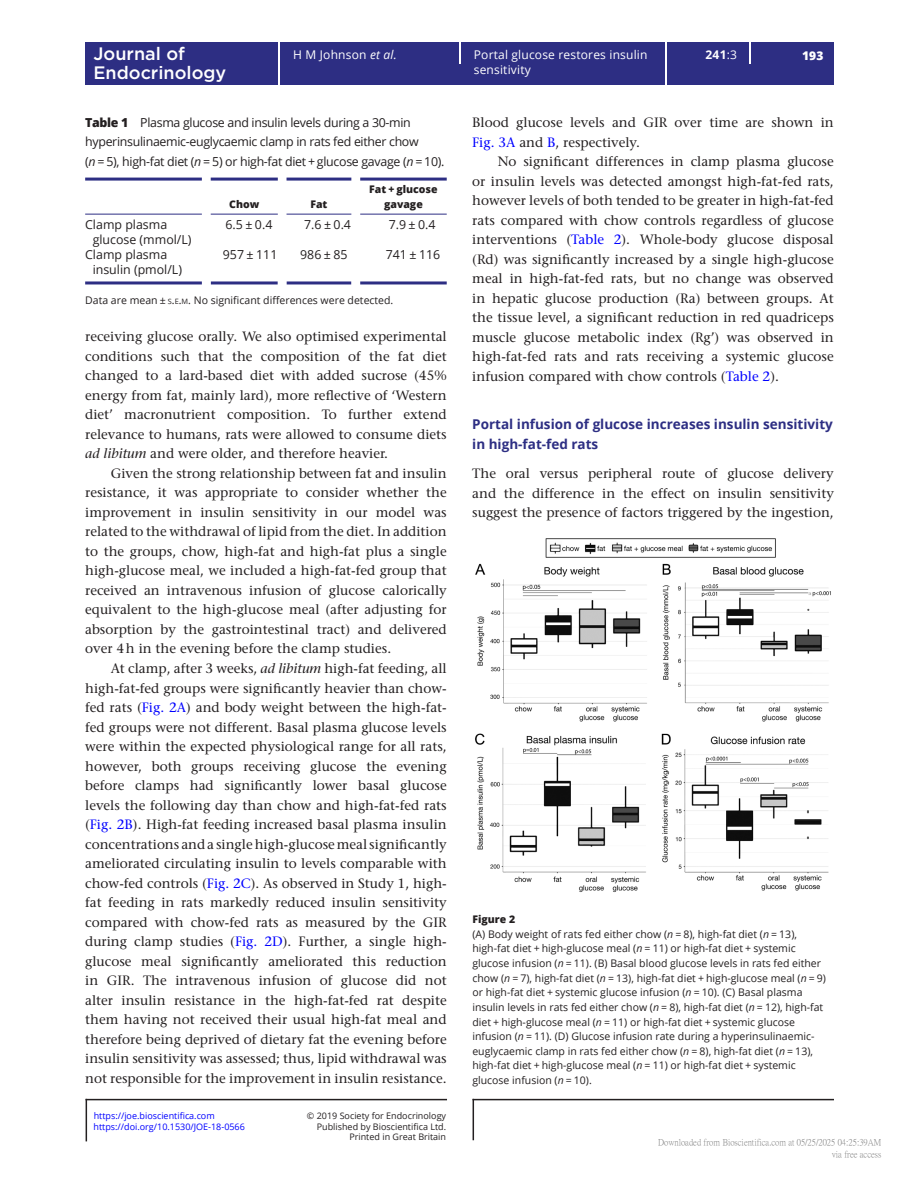
<style>
.page{position:relative;width:919px;height:1187px;background:#fff}
.page>*{position:absolute;margin:0;border:0;box-sizing:border-box;transform-origin:0 0}
.t1{font:500 18px "Gotham";color:#fff}
.TXI{font:500 13.5px/19.5px "Stone Serif Std";color:#231f20;text-align:justify}
.TXT{font:500 13.5px/19.5px "Stone Serif Std";color:#231f20;text-align:justify}
.t2{font:700 13.5px/19.5px "Open Sans";color:#2d2e83}
.TC{font:12.3px/19.5px "Open Sans";letter-spacing:-.025em;color:#231f20}
.TB{font:12.3px/14.7px "Open Sans";color:#231f20}
.TB_Bot_Rule{font:12.3px/14.7px "Open Sans";color:#231f20}
.t3{font:12px/14.7px "Open Sans";letter-spacing:.015em;color:#fff}
.t4{font:700 12px "Open Sans";color:#fff}
.t5{font:800 12px "Open Sans";color:#fff}
.FC{font:10.5px/14.7px "Open Sans";color:#231f20}
.TFN_F{font:10.5px "Open Sans";color:#231f20}
.TCH{font:800 10.5px/14.7px "Open Sans";color:#231f20;text-align:center}
.FC-2{font:800 10.5px "Open Sans";color:#231f20}
.t6{font:9px/11.2px "Open Sans";color:#231f20;text-align:right}
.t7{font:9px/12px "P Ming Li U";color:rgb(0 0 0/.5);text-align:right}
.t8{font:9px "Open Sans";color:#00f}
.s1{font-weight:400}
.s2{font-style:italic}
.s3{font-weight:800}
.s4{font-size:7.35px}
.s5{font-style:inherit}
.s6{color:#00f}
</style>
<div class="page">
<hr style="left:86px;top:1098px;width:361px;height:2px;background:#231f20">
<hr style="left:86px;top:1098px;width:1px;height:43px;background:#231f20">
<hr style="left:472px;top:1098px;width:361px;height:2px;background:#231f20">
<hr style="left:472px;top:1098px;width:2px;height:42px;background:#231f20">
<div style="left:85px;top:42px;width:748px;height:43px;background:#2d2e83"></div>
<hr style="left:278px;top:42px;width:1px;height:43px;background:#fff">
<hr style="left:665px;top:42px;width:1px;height:43px;background:#fff">
<svg style="left:459px;top:42px;width:1px;height:21px"></svg>
<svg style="left:749px;top:42px;width:1px;height:21px"></svg>
<hr style="left:85px;top:177px;width:117px;height:3px;background:#2d2e83">
<hr style="left:85px;top:214px;width:117px;height:1px;background:#2d2e83">
<hr style="left:211px;top:177px;width:67px;height:3px;background:#2d2e83">
<hr style="left:211px;top:214px;width:67px;height:1px;background:#2d2e83">
<hr style="left:286px;top:177px;width:65px;height:3px;background:#2d2e83">
<hr style="left:286px;top:214px;width:65px;height:1px;background:#2d2e83">
<hr style="left:360px;top:177px;width:86px;height:3px;background:#2d2e83">
<hr style="left:360px;top:214px;width:86px;height:1px;background:#2d2e83">
<hr style="left:85px;top:281px;width:117px;height:3px;background:#2d2e83">
<hr style="left:211px;top:281px;width:67px;height:3px;background:#2d2e83">
<hr style="left:286px;top:281px;width:65px;height:3px;background:#2d2e83">
<hr style="left:360px;top:281px;width:86px;height:3px;background:#2d2e83">
<img style="left:475px;top:538px;width:356px;height:354px">
<h1 class="t1" style="left:93px;top:42px;width:93px">Journal of</h1>
<p class="t4" style="left:705px;top:47px;width:33px">241<span class="s1">:3</span></p>
<h1 class="t1" style="left:93px;top:61px;width:134px">Endocrinology</h1>
<p class="t3" style="left:293px;top:47px;width:105px">H M Johnson <span class="s2">et al.</span></p>
<p class="t3" style="left:474px;top:47px;width:175px">Portal glucose restores insulin sensitivity</p>
<p class="t5" style="left:802px;top:46px;width:23px">193</p>
<p class="TC" style="left:85px;top:112px;width:361px"><span class="s3">Table 1</span> Plasma glucose and insulin levels during a 30-min hyperinsulinaemic-euglycaemic clamp in rats fed either chow<br>(<span class="s2">n</span> = 5), high-fat diet (<span class="s2">n</span> = 5) or high-fat diet + glucose gavage (<span class="s2">n</span> = 10).</p>
<p class="TCH" style="left:229px;top:196px;width:32px">Chow</p>
<p class="TCH" style="left:310px;top:196px;width:19px">Fat</p>
<p class="TCH" style="left:369px;top:181px;width:70px">Fat + glucose gavage</p>
<p class="TB" style="left:93px;top:217px;width:100px;text-indent:-8px">Clamp plasma glucose (mmol/L)</p>
<p class="TB" style="left:225px;top:217px;width:48px">6.5 ± 0.4</p>
<p class="TB" style="left:304px;top:217px;width:48px">7.6 ± 0.4</p>
<p class="TB" style="left:388px;top:217px;width:48px">7.9 ± 0.4</p>
<p class="TB_Bot_Rule" style="left:93px;top:247px;width:91px;text-indent:-8px">Clamp plasma insulin (pmol/L)</p>
<p class="TB_Bot_Rule" style="left:223px;top:247px;width:56px">957 ± 111</p>
<p class="TB_Bot_Rule" style="left:300px;top:247px;width:49px">986 ± 85</p>
<p class="TB_Bot_Rule" style="left:386px;top:247px;width:56px">741 ± 116</p>
<p class="TFN_F" style="left:85px;top:293px;width:310px">Data are mean ± <span class="s4">S</span><span class="s5">.</span><span class="s4">E</span><span class="s5">.</span><span class="s4">M</span>. No significant differences were detected.</p>
<p class="TXT" style="left:85px;top:327px;width:363px">receiving glucose orally. We also optimised experimental conditions such that the composition of the fat diet changed to a lard-based diet with added sucrose (45% energy from fat, mainly lard), more reflective of ‘Western diet’ macronutrient composition. To further extend relevance to humans, rats were allowed to consume diets <span class="s2">ad libitum</span> and were older, and therefore heavier.</p>
<p class="TXI" style="left:85px;top:463px;width:363px;text-indent:26px">Given the strong relationship between fat and insulin resistance, it was appropriate to consider whether the improvement in insulin sensitivity in our model was related to the withdrawal of lipid from the diet. In addition to the groups, chow, high-fat and high-fat plus a single high-glucose meal, we included a high-fat-fed group that received an intravenous infusion of glucose calorically equivalent to the high-glucose meal (after adjusting for absorption by the gastrointestinal tract) and delivered over 4h in the evening before the clamp studies.</p>
<p class="TXI" style="left:85px;top:658px;width:363px;text-indent:26px">At clamp, after 3 weeks, <span class="s2">ad libitum</span> high-fat feeding, all high-fat-fed groups were significantly heavier than chow&shy;fed rats (<span class="s6">Fig. 2A</span>) and body weight between the high-fat&shy;fed groups were not different. Basal plasma glucose levels were within the expected physiological range for all rats, however, both groups receiving glucose the evening before clamps had significantly lower basal glucose levels the following day than chow and high-fat-fed rats (<span class="s6">Fig. 2B</span>). High-fat feeding increased basal plasma insulin concentrations and a single high-glucose meal significantly ameliorated circulating insulin to levels comparable with chow-fed controls (<span class="s6">Fig. 2C</span>). As observed in Study 1, high&shy;fat feeding in rats markedly reduced insulin sensitivity compared with chow-fed rats as measured by the GIR during clamp studies (<span class="s6">Fig. 2D</span>). Further, a single high&shy;glucose meal significantly ameliorated this reduction in GIR. The intravenous infusion of glucose did not alter insulin resistance in the high-fat-fed rat despite them having not received their usual high-fat meal and therefore being deprived of dietary fat the evening before insulin sensitivity was assessed; thus, lipid withdrawal was not responsible for the improvement in insulin resistance.</p>
<p class="t8" style="left:94px;top:1109px;width:123px">https://joe.bioscientifica.com</p>
<p class="t6" style="left:307px;top:1109px;width:141px">© 2019 Society for Endocrinology<br>Published by Bioscientifica Ltd.</p>
<p class="t6" style="left:349px;top:1130px;width:98px">Printed in Great Britain</p>
<p class="t8" style="left:93px;top:1120px;width:153px">https://doi.org/10.1530/JOE-18-0566</p>
<p class="TXI" style="left:472px;top:113px;width:363px">Blood glucose levels and GIR over time are shown in<br><span class="s6">Fig. 3A</span> and <span class="s6">B</span>, respectively.</p>
<p class="TXI" style="left:472px;top:152px;width:363px;text-indent:26px">No significant differences in clamp plasma glucose or insulin levels was detected amongst high-fat-fed rats, however levels of both tended to be greater in high-fat-fed rats compared with chow controls regardless of glucose interventions (<span class="s6">Table 2</span>). Whole-body glucose disposal (Rd) was significantly increased by a single high-glucose meal in high-fat-fed rats, but no change was observed in hepatic glucose production (Ra) between groups. At the tissue level, a significant reduction in red quadriceps muscle glucose metabolic index (Rg’) was observed in high-fat-fed rats and rats receiving a systemic glucose infusion compared with chow controls (<span class="s6">Table 2</span>).</p>
<h2 class="t2" style="left:472px;top:414px;width:362px">Portal infusion of glucose increases insulin sensitivity in high-fat-fed rats</h2>
<p class="TXT" style="left:472px;top:464px;width:363px">The oral versus peripheral route of glucose delivery and the difference in the effect on insulin sensitivity suggest the presence of factors triggered by the ingestion,</p>
<p class="FC-2" style="left:472px;top:911px;width:44px">Figure 2</p>
<p class="FC" style="left:472px;top:926px;width:355px">(A) Body weight of rats fed either chow (<span class="s2">n</span> = 8), high-fat diet (<span class="s2">n</span> = 13), high-fat diet + high-glucose meal (<span class="s2">n</span> = 11) or high-fat diet + systemic glucose infusion (<span class="s2">n</span> = 11). (B) Basal blood glucose levels in rats fed either chow (<span class="s2">n</span> = 7), high-fat diet (<span class="s2">n</span> = 13), high-fat diet + high-glucose meal (<span class="s2">n</span> = 9) or high-fat diet + systemic glucose infusion (<span class="s2">n</span> = 10). (C) Basal plasma insulin levels in rats fed either chow (<span class="s2">n</span> = 8), high-fat diet (<span class="s2">n</span> = 12), high-fat diet + high-glucose meal (<span class="s2">n</span> = 11) or high-fat diet + systemic glucose infusion (<span class="s2">n</span> = 11). (D) Glucose infusion rate during a hyperinsulinaemic&shy;euglycaemic clamp in rats fed either chow (<span class="s2">n</span> = 8), high-fat diet (<span class="s2">n</span> = 13), high-fat diet + high-glucose meal (<span class="s2">n</span> = 11) or high-fat diet + systemic glucose infusion (<span class="s2">n</span> = 10).</p>
<p class="t7" style="left:658px;top:1136px;width:225px">Downloaded from Bioscientifica.com at 05/25/2025 04:25:39AM via free access</p>
</div>
